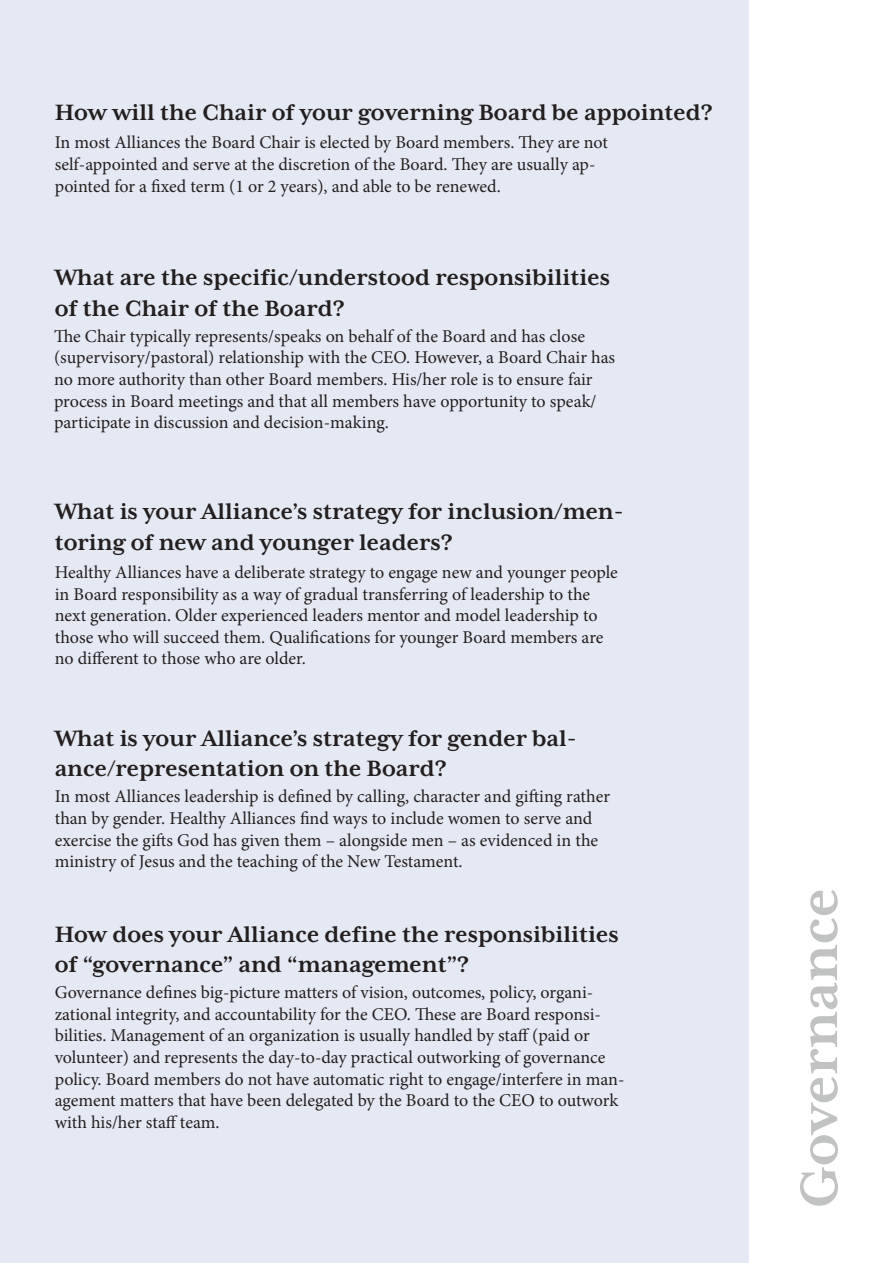
<style>
.page{position:relative;width:893px;height:1263px;background:#fff}
.page>*{position:absolute;margin:0;border:0;box-sizing:border-box;transform-origin:0 0}
.t1{font:700 60px "Mrs Eaves XL Serif OT";color:#c1c3c2}
.t2{font:700 25.5px/30.6px "Mrs Eaves XL Serif OT";color:#231f20}
.t3{font:18px/21.6px "Minion Pro";color:#231f20}
</style>
<div class="page">
<div style="left:0;top:0;width:748px;height:1263px;background:#e5e9f4"></div>
<p class="t2" style="left:55px;top:97px;width:660px">How will the Chair of your governing Board be appointed?</p>
<p class="t3" style="left:55px;top:132px;width:555px">In most Alliances the Board Chair is elected by Board members. They are not self-appointed and serve at the discretion of the Board. They are usually ap&shy;pointed for a fixed term (1 or 2 years), and able to be renewed.</p>
<p class="t2" style="left:55px;top:262px;width:557px">What are the specific/understood responsibilities of the Chair of the Board?</p>
<p class="t3" style="left:54px;top:325px;width:563px">The Chair typically represents/speaks on behalf of the Board and has close (supervisory/pastoral) relationship with the CEO. However, a Board Chair has no more authority than other Board members. His/her role is to ensure fair process in Board meetings and that all members have opportunity to speak/ participate in discussion and decision-making.</p>
<p class="t2" style="left:55px;top:496px;width:570px">What is your Alliance’s strategy for inclusion/men&shy;toring of new and younger leaders?</p>
<p class="t3" style="left:55px;top:561px;width:565px">Healthy Alliances have a deliberate strategy to engage new and younger people in Board responsibility as a way of gradual transferring of leadership to the next generation. Older experienced leaders mentor and model leadership to those who will succeed them. Qualifications for younger Board members are no different to those who are older.</p>
<p class="t2" style="left:55px;top:723px;width:524px">What is your Alliance’s strategy for gender bal&shy;ance/representation on the Board?</p>
<p class="t3" style="left:55px;top:786px;width:557px">In most Alliances leadership is defined by calling, character and gifting rather than by gender. Healthy Alliances find ways to include women to serve and exercise the gifts God has given them – alongside men – as evidenced in the ministry of Jesus and the teaching of the New Testament.</p>
<p class="t2" style="left:55px;top:918px;width:565px">How does your Alliance define the responsibilities of “governance” and “management”?</p>
<p class="t3" style="left:55px;top:982px;width:571px">Governance defines big-picture matters of vision, outcomes, policy, organi&shy;zational integrity, and accountability for the CEO. These are Board responsi&shy;bilities. Management of an organization is usually handled by staff (paid or volunteer) and represents the day-to-day practical outworking of governance policy. Board members do not have automatic right to engage/interfere in man&shy;agement matters that have been delegated by the Board to the CEO to outwork with his/her staff team.</p>
<p class="t1" style="left:789px;top:1209px;width:322px;rotate:-90deg">Governance</p>
</div>
